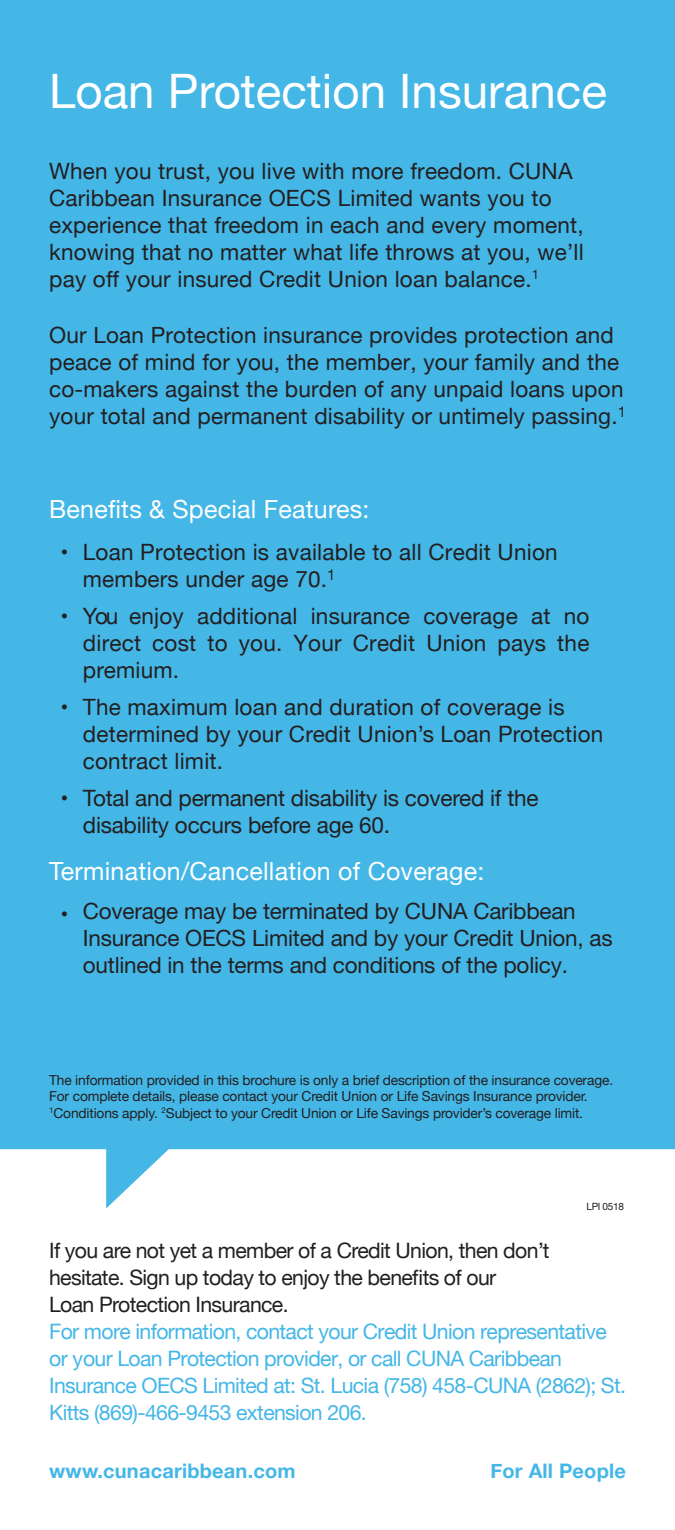
<style>
.page{position:relative;width:675px;height:1530px;background:#44b7e7}
.page>*{position:absolute;margin:0;border:0;box-sizing:border-box;transform-origin:0 0}
.t1{font:47.5px "Helvetica Neue";color:#fff}
.t2{font:25px "Helvetica Neue";letter-spacing:.01em;color:#fff}
.t3{font:22.5px/27px "Helvetica Neue";letter-spacing:.01em;color:#231f20}
.t4{font:22.5px/27px "Helvetica Neue";letter-spacing:-.01em;color:#231f20}
.t5{font:22.5px/27px "Helvetica Neue";letter-spacing:-.01em;color:#231f20}
.t6{font:21.25px/27px "Helvetica Neue";letter-spacing:-.03em;color:#44b7e7}
.t7{font:21.25px/27px "Helvetica Neue";letter-spacing:-.03em;color:#231f20}
.t8{font:700 20px "Helvetica Neue";letter-spacing:.01em;color:#44b7e7}
.t9{font:13.75px/16.5px "Helvetica Neue";letter-spacing:-.01em;color:#231f20}
.t10{font:10px "Helvetica Neue";letter-spacing:-.03em;color:#231f20}
.s1{font-style:inherit}
</style>
<div class="page">
<div style="left:0;top:1149px;width:675px;height:381px;background:#fff"></div>
<h1 class="t1" style="left:49px;top:57px;width:559px">Loan Protection Insurance</h1>
<p class="t3" style="left:49px;top:158px;width:536px">When you trust, you live with more freedom. CUNA Caribbean Insurance <span class="s1">OECS</span> Limited wants you to experience that freedom in each and every moment, knowing that no matter what life throws at you, we’ll pay off your insured Credit Union loan balance.<sup>1</sup></p>
<p class="t3" style="left:49px;top:322px;width:579px"><span class="s1">Our Loan Protection insurance provides</span> protection and peace of mind for you, the member, your family and the co-makers against the burden of any unpaid loans upon your total and permanent disability or untimely <span class="s1">passing</span>.<sup>1</sup></p>
<p class="t2" style="left:49px;top:491px;width:322px">Benefits &amp; Special Features:</p>
<p class="t3" style="left:83px;top:539px;width:476px;text-indent:-23px">• Loan Protection is available to all Credit Union members under age 70.<sup>1</sup></p>
<p class="t3" style="left:83px;top:603px;width:508px;text-align:justify;text-indent:-23px">• You enjoy additional insurance coverage at no direct cost to you. Your Credit Union pays the premium.</p>
<p class="t3" style="left:83px;top:694px;width:522px;text-indent:-22px">• The maximum loan and duration of coverage is determined by your Credit Union’s Loan Protection contract limit.</p>
<p class="t5" style="left:83px;top:785px;width:457px;text-indent:-22px">• Total and permanent disability is covered if the disability occurs before age 60.</p>
<p class="t2" style="left:49px;top:853px;width:437px">Termination/Cancellation of Coverage:</p>
<p class="t4" style="left:83px;top:897px;width:531px;text-indent:-23px"><span class="s1">•</span> Coverage may be terminated by CUNA Caribbean<br>Insurance OECS Limited and by your Credit Union, as outlined in the terms and conditions of the policy.</p>
<p class="t9" style="left:49px;top:1072px;width:566px">The information provided in this brochure is only a brief description of the insurance coverage.<br>For complete details, please contact your Credit Union or Life Savings Insurance provider.<br><sup>1</sup>Conditions apply. <sup>2</sup>Subject to your Credit Union or Life Savings provider’s coverage limit.</p>
<p class="t10" style="left:586px;top:1199px;width:39px">LPI <span class="s1">0</span>518</p>
<p class="t7" style="left:49px;top:1238px;width:502px">If you are not yet a member of a Credit Union, then don’t hesitate. Sign up today to enjoy the benefits of our<br>Loan Protection Insurance.</p>
<p class="t6" style="left:49px;top:1319px;width:578px">For more information, contact your Credit Union representative or your Loan Protection provider, or call CUNA Caribbean Insurance <span class="s1">OECS Limited</span> at<span class="s1">: St. Lucia (758) 458</span>-CUNA (2862)<span class="s1">; St.<br>Kitts (869)-466-9453 extension 206</span>.</p>
<p class="t8" style="left:49px;top:1456px;width:248px">www.cunacaribbean.com</p>
<p class="t8" style="left:490px;top:1456px;width:137px">For All People</p>
</div>
